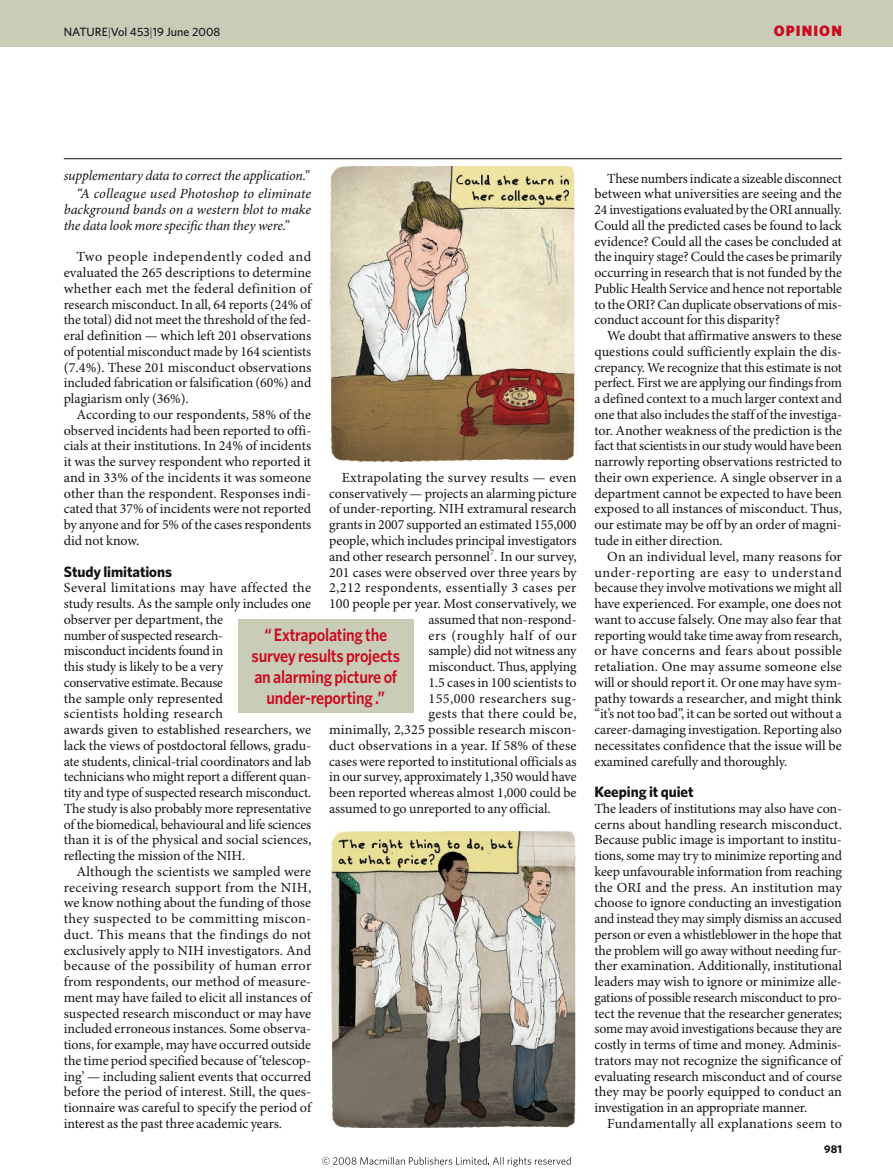
<style>
.page{position:relative;width:893px;height:1174px;background:#fff}
.page>*{position:absolute;margin:0;border:0;box-sizing:border-box;transform-origin:0 0}
.t1{font:600 18px/21px "Whitney";letter-spacing:-.015em;color:#cc0a21;text-align:center;scale:.9 1}
.t2{font:700 15px "Whitney";letter-spacing:-.005em;color:#141414}
.t3{font:900 15px "Whitney";letter-spacing:.075em;color:#cc0a21}
.t4{font:13.95px/15.8px "Minion Pro";letter-spacing:-.005em;color:#141414;text-align:justify}
.t5{font:italic 13.95px/18.8px "Minion Pro";letter-spacing:-.005em;color:#141414;text-align:right}
.t6{font:13.95px "Minion Pro";letter-spacing:.025em;color:#141414}
.t7{font:13.95px "Minion Pro";letter-spacing:.02em;color:#141414}
.t8{font:13.95px "Minion Pro";letter-spacing:.015em;color:#141414}
.t9{font:13.95px "Minion Pro";letter-spacing:.04em;color:#141414}
.t10{font:500 12px "Whitney";color:#141414}
.t11{font:700 11.25px "Whitney";color:#141414}
.s1{font-weight:300}
</style>
<div class="page">
<img style="left:329px;top:167px;width:248px;height:295px">
<div style="left:238px;top:619px;width:176px;height:94px;background:#c9ccb7"></div>
<img style="left:330px;top:831px;width:246px;height:297px">
<div style="left:0;top:0;width:893px;height:47px;background:#c9ccb7"></div>
<hr style="left:64px;top:158px;width:778px;height:1px;background:#141414">
<svg style="left:322px;top:1157px;width:249px;height:9px"></svg>
<p class="t10" style="left:64px;top:27px;width:158px">NATURE<span class="s1">|</span>Vol 453<span class="s1">|</span>19 June 2008</p>
<p class="t3" style="left:774px;top:25px;width:70px">OPINION</p>
<p class="t5" style="left:64px;top:167px;width:249px">supplementary data to correct the application.” “A colleague used Photoshop to eliminate</p>
<p class="t5" style="left:64px;top:203px;width:249px;line-height:15.8px;text-align:left">background bands on a western blot to make the data look more specific than they were.”</p>
<p class="t4" style="left:64px;top:250px;width:249px;text-indent:13px">Two people independently coded and evaluated the 265 descriptions to determine whether each met the federal definition of research misconduct. In all, 64 reports (24% of the total) did not meet the threshold of the fed&shy;eral definition — which left 201 observations of potential misconduct made by 164 scientists (7.4%). These 201 misconduct observations included fabrication or falsification (60%) and plagiarism only (36%).</p>
<p class="t4" style="left:64px;top:408px;width:249px;text-indent:13px">According to our respondents, 58% of the observed incidents had been reported to offi&shy;cials at their institutions. In 24% of incidents it was the survey respondent who reported it and in 33% of the incidents it was someone other than the respondent. Responses indi&shy;cated that 37% of incidents were not reported by anyone and for 5% of the cases respondents did not know.</p>
<p class="t2" style="left:64px;top:565px;width:110px">Study limitations</p>
<p class="t4" style="left:64px;top:581px;width:249px;text-align:left">Several limitations may have affected the study results. As the sample only includes one observer per department, the<br>number of suspected research-<br>misconduct incidents found in<br>this study is likely to be a very<br>conservative estimate. Because<br>the sample only represented<br>scientists holding research<br>awards given to established researchers, we lack the views of postdoctoral fellows, gradu&shy;ate students, clinical-trial coordinators and lab technicians who might report a different quan&shy;tity and type of suspected research misconduct.<br>The study is also probably more representative of the biomedical, behavioural and life sciences than it is of the physical and social sciences, reflecting the mission of the NIH.</p>
<p class="t4" style="left:64px;top:864px;width:249px;text-indent:13px">Although the scientists we sampled were receiving research support from the NIH, we know nothing about the funding of those they suspected to be committing miscon&shy;duct. This means that the findings do not exclusively apply to NIH investigators. And because of the possibility of human error from respondents, our method of measure&shy;ment may have failed to elicit all instances of suspected research misconduct or may have included erroneous instances. Some observa&shy;tions, for example, may have occurred outside the time period specified because of ‘telescop&shy;ing’ — including salient events that occurred before the period of interest. Still, the ques&shy;tionnaire was careful to specify the period of interest as the past three academic years.</p>
<p class="t8" style="left:342px;top:472px;width:236px">Extrapolating the survey results — even</p>
<p class="t4" style="left:329px;top:486px;width:249px">conservatively — projects an alarming picture</p>
<p class="t4" style="left:329px;top:502px;width:249px">of under-reporting. NIH extramural research</p>
<p class="t4" style="left:329px;top:518px;width:249px">grants in 2007 supported an estimated 155,000</p>
<p class="t4" style="left:329px;top:534px;width:249px">people, which includes principal investigators</p>
<p class="t4" style="left:329px;top:549px;width:249px">and other research personnel<sup>7</sup>. In our survey,</p>
<p class="t4" style="left:329px;top:565px;width:249px">201 cases were observed over three years by</p>
<p class="t6" style="left:329px;top:582px;width:249px">2,212 respondents, essentially 3 cases per</p>
<p class="t4" style="left:329px;top:597px;width:249px">100 people per year. Most conservatively, we</p>
<p class="t4" style="left:429px;top:612px;width:150px">assumed that non-respond-</p>
<p class="t9" style="left:429px;top:629px;width:150px">ers (roughly half of our</p>
<p class="t4" style="left:429px;top:644px;width:150px">sample) did not witness any</p>
<p class="t4" style="left:429px;top:660px;width:150px">misconduct. Thus, applying</p>
<p class="t4" style="left:429px;top:675px;width:150px">1.5 cases in 100 scientists to</p>
<p class="t6" style="left:429px;top:692px;width:150px">155,000 researchers sug-</p>
<p class="t7" style="left:429px;top:708px;width:150px">gests that there could be,</p>
<p class="t4" style="left:329px;top:723px;width:249px">minimally, 2,325 possible research miscon-</p>
<p class="t4" style="left:329px;top:738px;width:249px">duct observations in a year. If 58% of these</p>
<p class="t4" style="left:329px;top:754px;width:249px">cases were reported to institutional officials as</p>
<p class="t4" style="left:329px;top:770px;width:249px">in our survey, approximately 1,350 would have</p>
<p class="t4" style="left:329px;top:786px;width:249px">been reported whereas almost 1,000 could be</p>
<p class="t4" style="left:329px;top:801px;width:223px">assumed to go unreported to any official.</p>
<p class="t1" style="left:252px;top:626px;width:166px">“ Extrapolating the survey results projects an alarming picture of under-reporting .”</p>
<p class="t4" style="left:594px;top:171px;width:249px;text-indent:13px">These numbers indicate a sizeable disconnect between what universities are seeing and the 24 investigations evaluated by the ORI annually.<br>Could all the predicted cases be found to lack evidence? Could all the cases be concluded at the inquiry stage? Could the cases be primarily occurring in research that is not funded by the Public Health Service and hence not reportable to the ORI? Can duplicate observations of mis&shy;conduct account for this disparity?</p>
<p class="t4" style="left:594px;top:329px;width:249px;text-indent:13px">We doubt that affirmative answers to these questions could sufficiently explain the dis&shy;crepancy. We recognize that this estimate is not perfect. First we are applying our findings from a defined context to a much larger context and one that also includes the staff of the investiga&shy;tor. Another weakness of the prediction is the fact that scientists in our study would have been narrowly reporting observations restricted to their own experience. A single observer in a department cannot be expected to have been exposed to all instances of misconduct. Thus, our estimate may be off by an order of magni&shy;tude in either direction.</p>
<p class="t4" style="left:594px;top:549px;width:249px;text-indent:13px">On an individual level, many reasons for under-reporting are easy to understand because they involve motivations we might all have experienced. For example, one does not want to accuse falsely. One may also fear that reporting would take time away from research, or have concerns and fears about possible retaliation. One may assume someone else will or should report it. Or one may have sym&shy;pathy towards a researcher, and might think “it’s not too bad”, it can be sorted out without a career-damaging investigation. Reporting also necessitates confidence that the issue will be examined carefully and thoroughly.</p>
<p class="t2" style="left:594px;top:786px;width:101px">Keeping it quiet</p>
<p class="t4" style="left:594px;top:801px;width:249px">The leaders of institutions may also have con&shy;cerns about handling research misconduct.<br>Because public image is important to institu&shy;tions, some may try to minimize reporting and keep unfavourable information from reaching the ORI and the press. An institution may choose to ignore conducting an investigation and instead they may simply dismiss an accused person or even a whistleblower in the hope that the problem will go away without needing fur&shy;ther examination. Additionally, institutional leaders may wish to ignore or minimize alle&shy;gations of possible research misconduct to pro&shy;tect the revenue that the researcher generates; some may avoid investigations because they are costly in terms of time and money. Adminis&shy;trators may not recognize the significance of evaluating research misconduct and of course they may be poorly equipped to conduct an investigation in an appropriate manner.</p>
<p class="t7" style="left:607px;top:1118px;width:236px">Fundamentally all explanations seem to</p>
<p class="t11" style="left:824px;top:1144px;width:19px">981</p>
</div>
